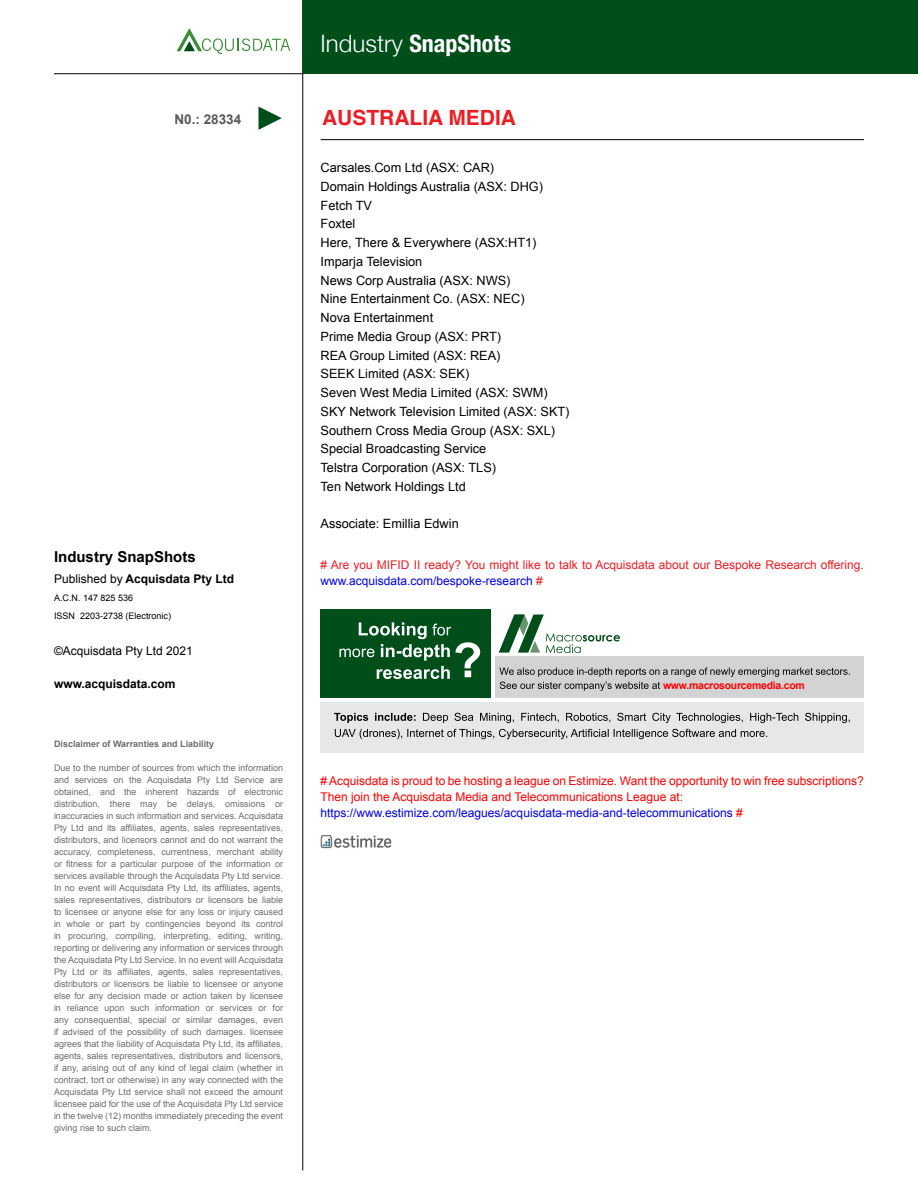
<style>
.page{position:relative;width:918px;height:1188px;background:#fff}
.page>*{position:absolute;margin:0;border:0;box-sizing:border-box;transform-origin:0 0}
.t1{font:700 condensed 24px "Helvetica Neue";color:#fff}
.t2{font:700 21px "Helvetica";color:#ed1d24}
.t3{font:700 15px "Arial";color:#000}
.t4{font:700 13.5px "Arial";color:#58595b}
.t5{font:12.75px/18.8px "Arial";color:#000}
.t6{font:12px/16.2px "Arial";color:#f00}
.t7{font:12px/16.2px "Arial";color:#ed1d24}
.t8{font:700 12px "Arial";color:#000}
.t9{font:12px "Arial";color:#000}
.t10{font:700 10.5px "Arial";letter-spacing:-.025em;color:#f00}
.t11{font:9px/12px "Arial";color:#6d6e71;text-align:justify}
.t12{font:9px/18px "Arial";color:#000}
.t13{font:700 9px "Arial";color:#6d6e71}
.s1{font-weight:400}
.s2{font-weight:300;font-stretch:normal}
.s3{color:#0000e9}
</style>
<div class="page">
<svg style="left:177px;top:28px;width:113px;height:26px"></svg>
<div style="left:303px;top:0;width:615px;height:74px;background:#004e1a"></div>
<hr style="left:303px;top:74px;width:1px;height:1096px;background:#000">
<hr style="left:54px;top:73px;width:249px;height:1px;background:#000">
<hr style="left:321px;top:139px;width:543px;height:1px;background:#000">
<svg style="left:259px;top:107px;width:23px;height:23px"></svg>
<img style="left:321px;top:835px;width:71px;height:14px">
<div style="left:495px;top:656px;width:369px;height:42px;background:#d1d3d4"></div>
<div style="left:321px;top:702px;width:543px;height:50px;background:#e6e7e8"></div>
<div style="left:321px;top:609px;width:170px;height:89px;background:#004e1a"></div>
<svg style="left:499px;top:615px;width:121px;height:38px"></svg>
<svg style="left:499px;top:667px;width:351px;height:24px"></svg>
<svg style="left:335px;top:729px;width:432px;height:10px"></svg>
<svg style="left:334px;top:713px;width:516px;height:10px"></svg>
<svg style="left:339px;top:622px;width:141px;height:57px"></svg>
<h3 class="t4" style="left:174px;top:110px;width:68px">N0.: 28334</h3>
<h3 class="t3" style="left:54px;top:547px;width:143px">Industry SnapShots</h3>
<h3 class="t8" style="left:54px;top:571px;width:182px"><span class="s1">Published by</span> Acquisdata Pty Ltd</h3>
<p class="t12" style="left:54px;top:589px;width:119px">A.C.N. 147 825 536<br>ISSN 2203-2738 (Electronic)</p>
<h3 class="t9" style="left:54px;top:643px;width:140px">©Acquisdata Pty Ltd 2021</h3>
<h3 class="t8" style="left:54px;top:676px;width:123px">www.acquisdata.com</h3>
<p class="t13" style="left:54px;top:738px;width:162px">Disclaimer of Warranties and Liability</p>
<p class="t11" style="left:54px;top:762px;width:231px">Due to the number of sources from which the information and services on the Acquisdata Pty Ltd Service are obtained, and the inherent hazards of electronic distribution, there may be delays, omissions or inaccuracies in such information and services. Acquisdata Pty Ltd and its affiliates, agents, sales representatives, distributors, and licensors cannot and do not warrant the accuracy, completeness, currentness, merchant ability or fitness for a particular purpose of the information or services available through the Acquisdata Pty Ltd service.<br>In no event will Acquisdata Pty Ltd, its affiliates, agents, sales representatives, distributors or licensors be liable to licensee or anyone else for any loss or injury caused in whole or part by contingencies beyond its control in procuring, compiling, interpreting, editing, writing, reporting or delivering any information or services through the Acquisdata Pty Ltd Service. In no event will Acquisdata Pty Ltd or its affiliates, agents, sales representatives, distributors or licensors be liable to licensee or anyone else for any decision made or action taken by licensee in reliance upon such information or services or for any consequential, special or similar damages, even if advised of the possibility of such damages. licensee agrees that the liability of Acquisdata Pty Ltd, its affiliates, agents, sales representatives, distributors and licensors, if any, arising out of any kind of legal claim (whether in contract, tort or otherwise) in any way connected with the Acquisdata Pty Ltd service shall not exceed the amount licensee paid for the use of the Acquisdata Pty Ltd service in the twelve (12) months immediately preceding the event giving rise to such claim.</p>
<h1 class="t1" style="left:321px;top:23px;width:192px"><span class="s2">Industry</span> SnapShots</h1>
<h2 class="t2" style="left:322px;top:101px;width:196px">AUSTRALIA MEDIA</h2>
<p class="t5" style="left:321px;top:158px;width:250px">Carsales.Com Ltd (ASX: CAR)<br>Domain Holdings Australia (ASX: DHG)<br>Fetch TV<br>Foxtel<br>Here, There &amp; Everywhere (ASX:HT1)<br>Imparja Television<br>News Corp Australia (ASX: NWS)<br>Nine Entertainment Co. (ASX: NEC)<br>Nova Entertainment<br>Prime Media Group (ASX: PRT)<br>REA Group Limited (ASX: REA)<br>SEEK Limited (ASX: SEK)<br>Seven West Media Limited (ASX: SWM)<br>SKY Network Television Limited (ASX: SKT)<br>Southern Cross Media Group (ASX: SXL)<br>Special Broadcasting Service<br>Telstra Corporation (ASX: TLS)<br>Ten Network Holdings Ltd</p>
<h3 class="t5" style="left:321px;top:515px;width:140px">Associate: Emillia Edwin</h3>
<h3 class="t7" style="left:321px;top:557px;width:545px"># Are you MIFID II ready? You might like to talk to Acquisdata about our Bespoke Research offering. <span class="s3">www.acquisdata.com/bespoke-research</span> #</h3>
<p class="t10" style="left:663px;top:678px;width:143px">www.macrosourcemedia.com</p>
<p class="t6" style="left:321px;top:773px;width:545px"># Acquisdata is proud to be hosting a league on Estimize. Want the opportunity to win free subscriptions?<br>Then join the Acquisdata Media and Telecommunications League at: <span class="s3">https://www.estimize.com/leagues/acquisdata-media-and-telecommunications</span> #</p>
</div>
